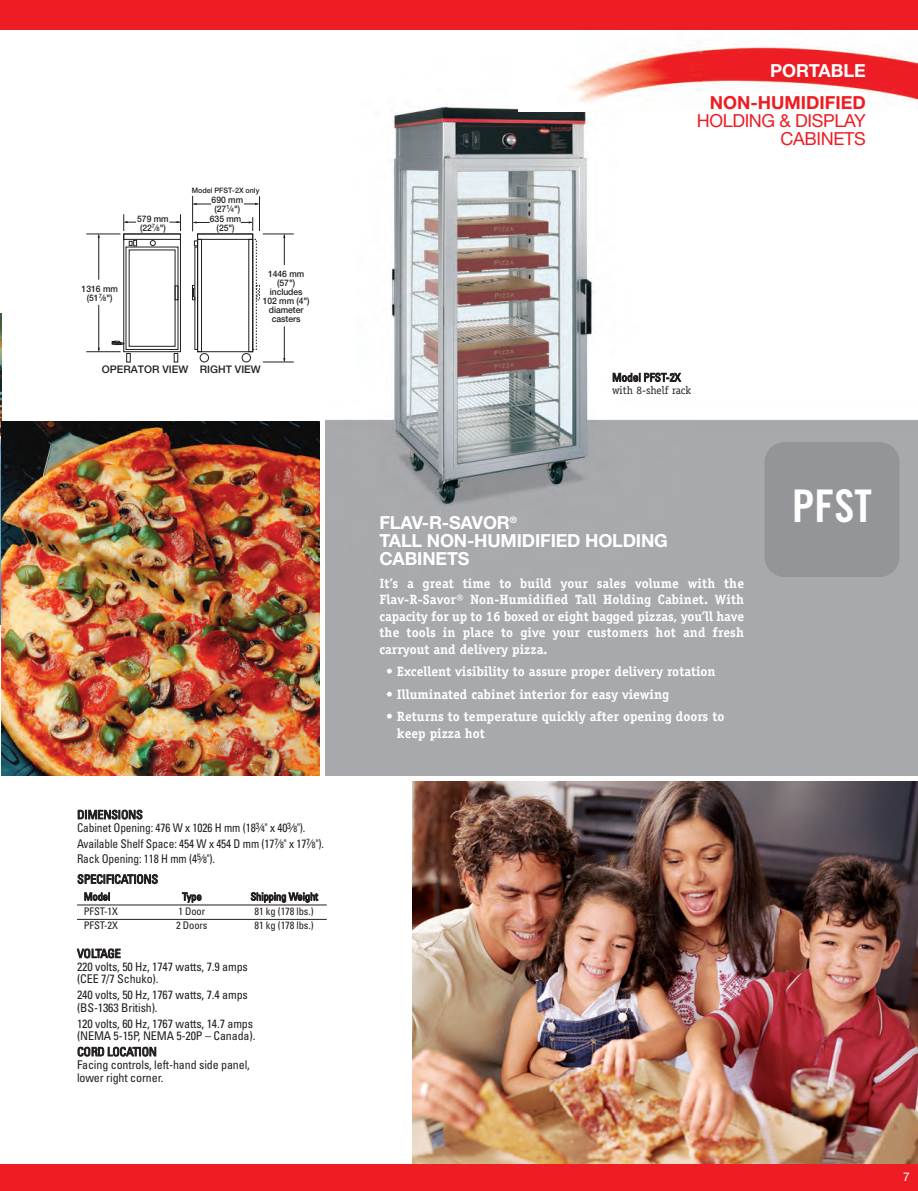
<style>
.page{position:relative;width:918px;height:1191px;background:#fff}
.page>*{position:absolute;margin:0;border:0;box-sizing:border-box;transform-origin:0 0}
.t1{font:45px "Trade Gothic LT Std Bd Cn 20";color:#fff}
.t2{font:700 18px/18px "Helvetica Neue LT Std";letter-spacing:-.01em;color:#fff}
.t3{font:18px/18px "Helvetica Neue LT Std";letter-spacing:-.02em;color:#ee1d23;text-align:right}
.t4{font:700 18px "Helvetica Neue LT Std";color:#ee1d23}
.t5{font:700 13.5px/16.5px "Officina Serif Std";color:#fff;text-align:justify}
.t6{font:condensed 12px/12.9px "Univers LT Std";letter-spacing:-.01em;color:#231f20}
.t7{font:condensed 12px/15.8px "Univers LT Std";letter-spacing:-.01em;color:#231f20;scale:.95 1}
.t8{font:12px "Helvetica Neue LT Std";color:#fff}
.t9{font:11.25px "Officina Serif Std";color:#231f20}
.t10{font:condensed 11.25px "Univers LT Std";color:#231f20}
.t11{font:condensed 10.5px "Univers LT Std";letter-spacing:-.01em;color:#231f20}
.t12{font:500 10.5px "Helvetica Neue LT Std";color:#231f20}
.t13{font:500 9px/9px "Helvetica Neue LT Std";letter-spacing:-.005em;color:#231f20;text-align:center;scale:.95 1}
.t14{font:500 7.5px "Helvetica Neue LT Std";color:#231f20;scale:.95 1}
.s1{font-size:6px}
.s2{font-size:9px}
</style>
<div class="page">
<img style="left:0;top:0;width:917px;height:1190px">
<p class="t13" style="left:137px;top:215px;width:35px">579 mm (22<sup>7</sup>⁄<span class="s1">8</span>")</p>
<p class="t13" style="left:82px;top:285px;width:40px">1316 mm (51<sup>7</sup>⁄<span class="s1">8</span>")</p>
<p class="t14" style="left:192px;top:188px;width:72px">Model PFST-2X only</p>
<p class="t13" style="left:211px;top:196px;width:35px">690 mm (27<sup>1</sup>⁄<span class="s1">4</span>")</p>
<p class="t13" style="left:210px;top:215px;width:35px">635 mm (25")</p>
<p class="t13" style="left:263px;top:270px;width:51px">1446 mm (57") includes<br>102 mm (4") diameter casters</p>
<p class="t12" style="left:102px;top:366px;width:160px">OPERATOR VIEW RIGHT VIEW</p>
<p class="t6" style="left:77px;top:809px;width:230px">DIMENSIONS<br>Cabinet Opening: 476 W x 1026 H mm (18<sup>3</sup>⁄<span class="s2">4</span>" x 40<sup>3</sup>⁄<span class="s2">8</span>").</p>
<p class="t7" style="left:77px;top:836px;width:261px">Available Shelf Space: 454 W x 454 D mm (17<sup>7</sup>⁄<span class="s2">8</span>" x 17<sup>7</sup>⁄<span class="s2">8</span>").<br>Rack Opening: 118 H mm (4<sup>5</sup>⁄<span class="s2">8</span>").</p>
<p class="t6" style="left:77px;top:873px;width:82px">SPECIFICATIONS</p>
<p class="t11" style="left:84px;top:892px;width:28px">Model</p>
<p class="t11" style="left:182px;top:892px;width:21px">Type</p>
<p class="t11" style="left:250px;top:892px;width:69px">Shipping Weight</p>
<p class="t11" style="left:84px;top:907px;width:36px">PFST-1X</p>
<p class="t11" style="left:178px;top:907px;width:28px">1 Door</p>
<p class="t11" style="left:254px;top:907px;width:61px">81 kg (178 lbs.)</p>
<p class="t11" style="left:84px;top:921px;width:36px">PFST-2X</p>
<p class="t11" style="left:176px;top:921px;width:33px">2 Doors</p>
<p class="t11" style="left:254px;top:921px;width:61px">81 kg (178 lbs.)</p>
<p class="t6" style="left:77px;top:948px;width:172px">VOLTAGE<br>220 volts, 50 Hz, 1747 watts, 7.9 amps (CEE 7/7 Schuko).</p>
<p class="t6" style="left:77px;top:989px;width:172px">240 volts, 50 Hz, 1767 watts, 7.4 amps (BS-1363 British).</p>
<p class="t6" style="left:77px;top:1018px;width:180px">120 volts, 60 Hz, 1767 watts, 14.7 amps (NEMA 5-15P, NEMA 5-20P – Canada).</p>
<p class="t6" style="left:77px;top:1046px;width:174px">CORD LOCATION<br>Facing controls, left-hand side panel, lower right corner.</p>
<h2 class="t2" style="left:770px;top:63px;width:97px">PORTABLE</h2>
<h2 class="t4" style="left:709px;top:96px;width:157px">NON-HUMIDIFIED</h2>
<h2 class="t3" style="left:696px;top:113px;width:170px">HOLDING &amp; DISPLAY<br>CABINETS</h2>
<h2 class="t2" style="left:379px;top:515px;width:139px">FLAV-R-SAVOR<sup>®</sup></h2>
<p class="t10" style="left:612px;top:373px;width:70px">Model PFST-2X</p>
<p class="t9" style="left:612px;top:383px;width:81px">with 8-shelf rack</p>
<h2 class="t2" style="left:379px;top:533px;width:290px">TALL NON-HUMIDIFIED HOLDING<br>CABINETS</h2>
<p class="t5" style="left:379px;top:576px;width:366px">It’s a great time to build your sales volume with the Flav-R-Savor® Non-Humidified Tall Holding Cabinet. With capacity for up to 16 boxed or eight bagged pizzas, you’ll have the tools in place to give your customers hot and fresh carryout and delivery pizza.</p>
<p class="t5" style="left:386px;top:664px;width:331px">• Excellent visibility to assure proper delivery rotation</p>
<p class="t5" style="left:386px;top:687px;width:284px">• Illuminated cabinet interior for easy viewing</p>
<p class="t5" style="left:397px;top:709px;width:329px;text-indent:-11px">• Returns to temperature quickly after opening doors to keep pizza hot</p>
<h1 class="t1" style="left:792px;top:490px;width:81px">PFST</h1>
<p class="t8" style="left:902px;top:1172px;width:8px">7</p>
</div>
